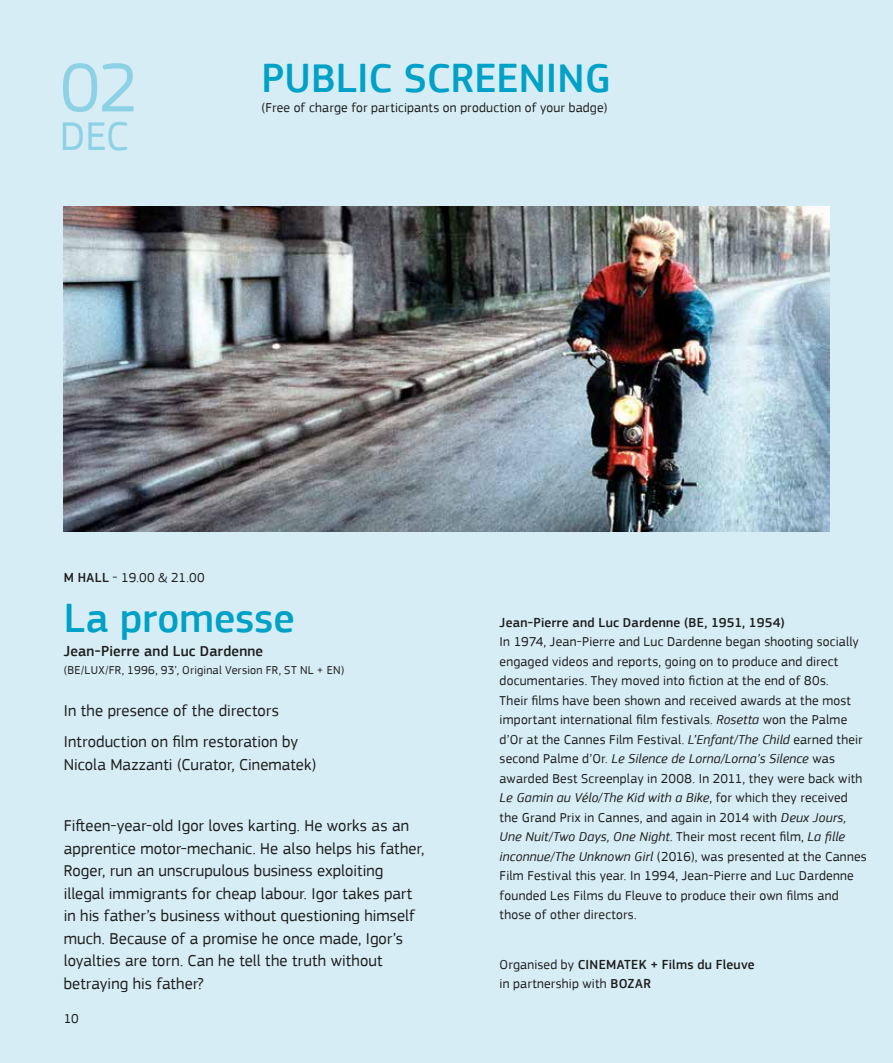
<style>
.page{position:relative;width:893px;height:1063px;background:#d7edf6}
.page>*{position:absolute;margin:0;border:0;box-sizing:border-box;transform-origin:0 0}
.t1{font:72px "PF Square Sans Pro";color:#8dd1e5}
.t2{font:500 42px "PF Square Sans Pro";color:#00a1c6}
.t3{font:42px "PF Square Sans Pro";color:#8dd1e5}
.t4{font:16.5px/22.5px "PF Square Sans Pro";letter-spacing:.005em;color:#1d1d1b}
.t5{font:500 15px "PF Square Sans Pro";letter-spacing:.015em;color:#1d1d1b}
.t6{font:13.5px/19.5px "PF Square Sans Pro";letter-spacing:.015em;color:#1d1d1b}
.t7{font:500 13.5px "PF Square Sans Pro";letter-spacing:.02em;color:#1d1d1b}
.t8{font:12px "PF Square Sans Pro";letter-spacing:.02em;color:#1d1d1b}
.s1{font-weight:500}
.s2{font-style:italic}
</style>
<div class="page">
<img style="left:64px;top:206px;width:765px;height:325px">
<h1 class="t1" style="left:60px;top:46px;width:80px">02</h1>
<h2 class="t3" style="left:60px;top:112px;width:70px">DEC</h2>
<h2 class="t2" style="left:261px;top:54px;width:351px">PUBLIC SCREENING</h2>
<p class="t6" style="left:261px;top:97px;width:347px">(Free of charge for participants on production of your badge)</p>
<p class="t6" style="left:64px;top:568px;width:142px"><span class="s1">M HALL</span> - 19.00 &amp; 21.00</p>
<h2 class="t2" style="left:64px;top:594px;width:232px">La promesse</h2>
<p class="t5" style="left:64px;top:643px;width:201px">Jean-Pierre and Luc Dardenne</p>
<p class="t8" style="left:64px;top:663px;width:282px">(BE/LUX/FR, 1996, 93’, Original Version FR, ST NL + EN)</p>
<p class="t4" style="left:64px;top:696px;width:236px;line-height:31px">In the presence of the directors<br>Introduction on film restoration by</p>
<p class="t4" style="left:64px;top:753px;width:254px">Nicola Mazzanti (Curator, Cinematek)</p>
<p class="t4" style="left:64px;top:815px;width:362px">Fifteen-year-old Igor loves karting. He works as an apprentice motor-mechanic. He also helps his father, Roger, run an unscrupulous business exploiting illegal immigrants for cheap labour. Igor takes part in his father’s business without questioning himself much. Because of a promise he once made, Igor’s loyalties are torn. Can he tell the truth without betraying his father?</p>
<p class="t6" style="left:64px;top:1009px;width:16px">10</p>
<p class="t7" style="left:500px;top:615px;width:287px">Jean-Pierre and Luc Dardenne (BE, 1951, 1954)</p>
<p class="t6" style="left:500px;top:632px;width:369px">In 1974, Jean-Pierre and Luc Dardenne began shooting socially engaged videos and reports, going on to produce and direct documentaries. They moved into fiction at the end of 80s.<br>Their films have been shown and received awards at the most important international film festivals. <span class="s2">Rosetta</span> won the Palme d’Or at the Cannes Film Festival. <span class="s2">L’Enfant/The Child</span> earned their second Palme d’Or. <span class="s2">Le Silence de Lorna/Lorna’s Silence</span> was awarded Best Screenplay in 2008. In 2011, they were back with <span class="s2">Le Gamin au Vélo/The Kid with a Bike</span>, for which they received the Grand Prix in Cannes, and again in 2014 with <span class="s2">Deux Jours, Une Nuit/Two Days, One Night</span>. Their most recent film, <span class="s2">La fille inconnue/The Unknown Girl</span> (2016), was presented at the Cannes Film Festival this year. In 1994, Jean-Pierre and Luc Dardenne founded Les Films du Fleuve to produce their own films and those of other directors.</p>
<p class="t6" style="left:500px;top:955px;width:257px">Organised by <span class="s1">CINEMATEK + Films du Fleuve </span>in partnership with <span class="s1">BOZAR</span></p>
</div>
